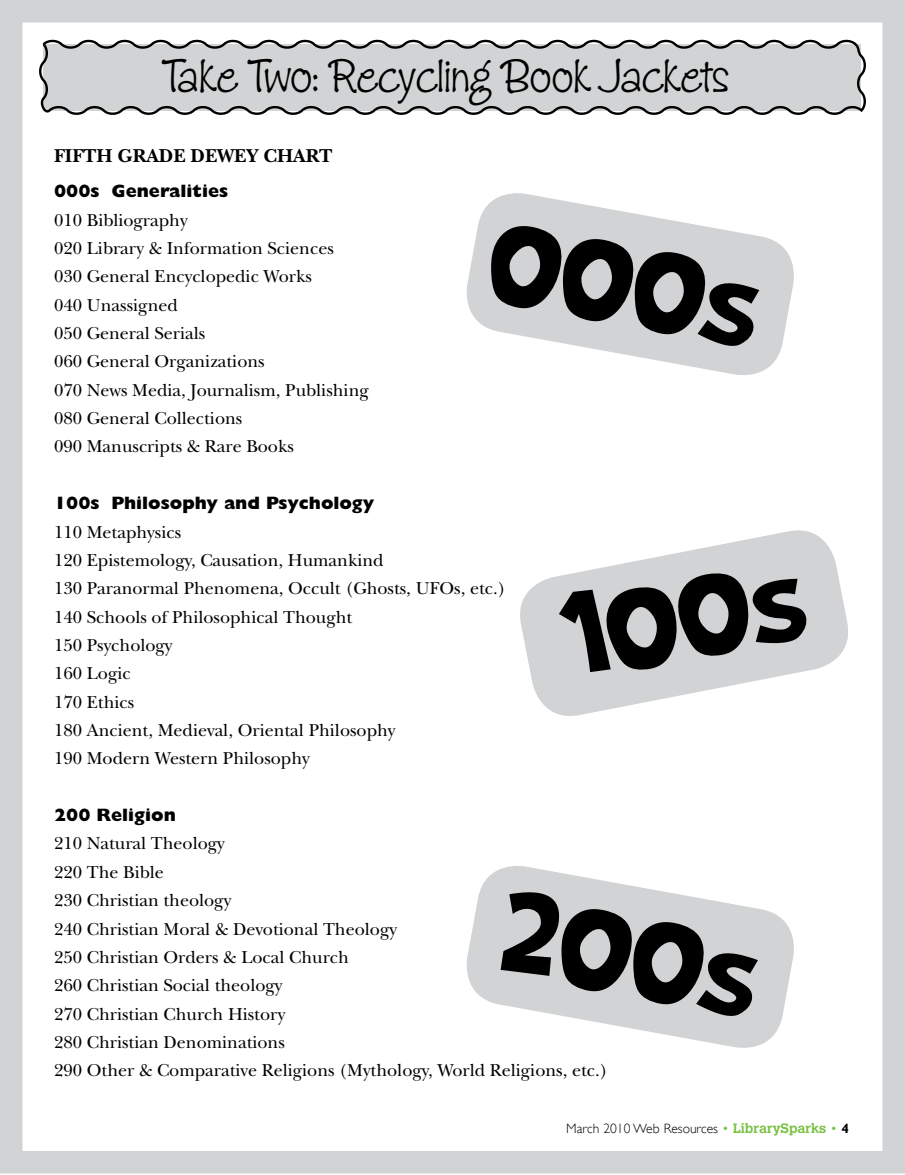
<style>
.page{position:relative;width:905px;height:1175px;background:#fff}
.page>*{position:absolute;margin:0;border:0;box-sizing:border-box;transform-origin:0 0}
.t1{font:139.2px "Brady Bunch Remastered";color:#000}
.t2{font:48px "Zipty Do";letter-spacing:-.01em;color:#000}
.t3{font:700 19.5px "New Baskerville";color:#000}
.t4{font:18px/28.3px "New Baskerville";color:#000}
.t5{font:800 18px "Gill Sans";color:#000}
.t6{font:300 13.5px "Gill Sans";color:#000}
.s1{font-size:118.2px}
.s2{color:#7ac142}
.s3{font-family:"Calvert";font-weight:700;color:#7ac142}
</style>
<div class="page">
<div style="left:0;top:0;width:904px;height:1173px;border:22px solid #d1d3d4"></div>
<svg style="left:39px;top:39px;width:827px;height:76px;background:#c5c7c8"></svg>
<svg style="left:466px;top:193px;width:328px;height:182px;fill:#d1d3d4"></svg>
<svg style="left:520px;top:530px;width:328px;height:186px;fill:#d1d3d4"></svg>
<svg style="left:466px;top:866px;width:328px;height:182px;fill:#d1d3d4"></svg>
<h2 class="t2" style="left:162px;top:47px;width:568px">Take Two: Recycling Book Jackets</h2>
<p class="t3" style="left:54px;top:144px;width:280px">FIFTH GRADE DEWEY CHART</p>
<p class="t5" style="left:54px;top:180px;width:176px">000s Generalities</p>
<p class="t4" style="left:54px;top:206px;width:316px">010 Bibliography<br>020 Library &amp; Information Sciences<br>030 General Encyclopedic Works<br>040 Unassigned<br>050 General Serials<br>060 General Organizations<br>070 News Media, Journalism, Publishing<br>080 General Collections<br>090 Manuscripts &amp; Rare Books</p>
<p class="t5" style="left:54px;top:492px;width:321px">100s Philosophy and Psychology</p>
<p class="t4" style="left:54px;top:517px;width:453px">110 Metaphysics<br>120 Epistemology, Causation, Humankind<br>130 Paranormal Phenomena, Occult (Ghosts, UFOs, etc.)<br>140 Schools of Philosophical Thought<br>150 Psychology<br>160 Logic<br>170 Ethics<br>180 Ancient, Medieval, Oriental Philosophy<br>190 Modern Western Philosophy</p>
<p class="t5" style="left:54px;top:804px;width:123px">200 Religion</p>
<p class="t4" style="left:54px;top:829px;width:555px">210 Natural Theology<br>220 The Bible<br>230 Christian theology<br>240 Christian Moral &amp; Devotional Theology<br>250 Christian Orders &amp; Local Church<br>260 Christian Social theology<br>270 Christian Church History<br>280 Christian Denominations<br>290 Other &amp; Comparative Religions (Mythology, World Religions, etc.)</p>
<h1 class="t1" style="left:503px;top:185px;width:275px;rotate:10deg">000<span class="s1">s</span></h1>
<h1 class="t1" style="left:551px;top:567px;width:244px;rotate:-11deg">100<span class="s1">s</span></h1>
<h1 class="t1" style="left:516px;top:857px;width:260px;rotate:10deg">200<span class="s1">s</span></h1>
<p class="t6" style="left:566px;top:1120px;width:272px">March 2010 Web Resources <span class="s2">•</span> <span class="s3">LibrarySparks</span> <span class="s2">•</span></p>
</div>
